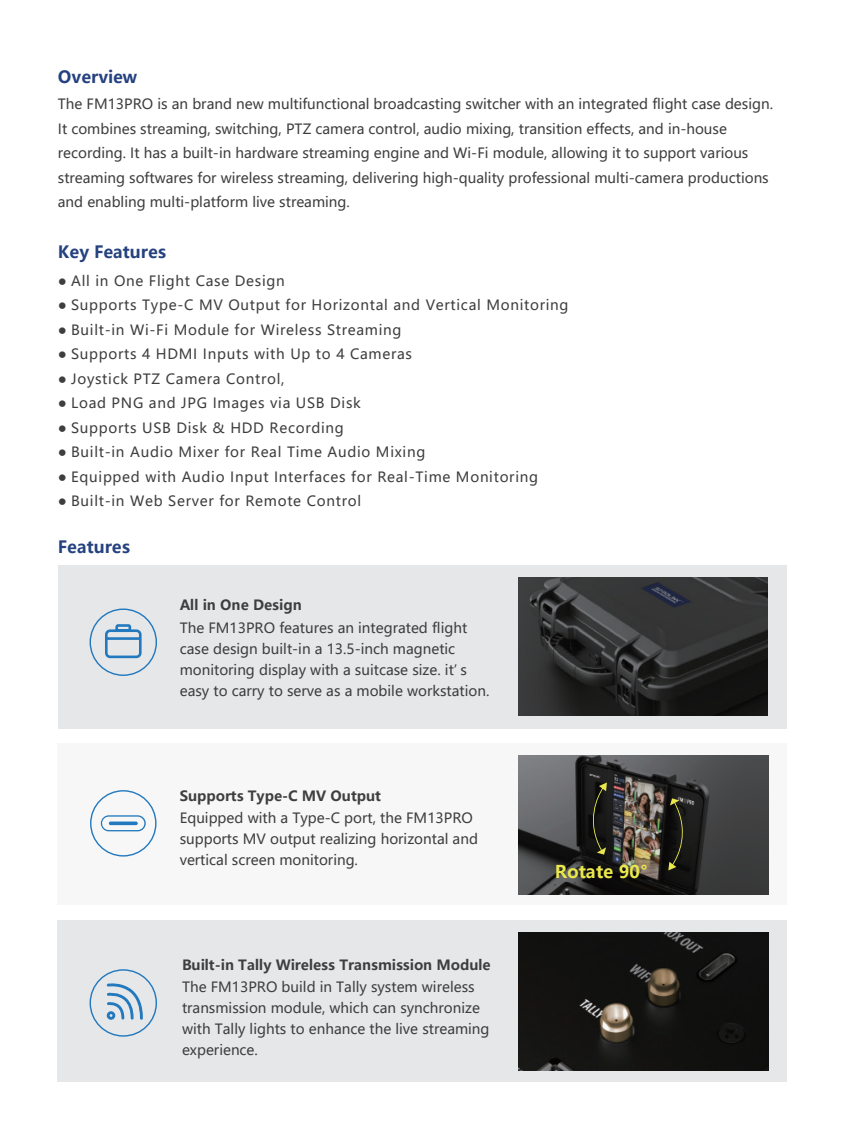
<style>
.page{position:relative;width:844px;height:1145px;background:#fff}
.page>*{position:absolute;margin:0;border:0;box-sizing:border-box;transform-origin:0 0}
.t1{font:700 17.5px "Microsoft Ya Hei";color:#eae84c}
.t2{font:700 16.8px "Microsoft Ya Hei";color:#254280}
.t3{font:14px/21px "Microsoft Ya Hei";color:#3e3e3f}
.t4{font:14px "Microsoft Ya Hei";letter-spacing:.05em;color:#3e3e3f}
.t5{font:700 14px "Microsoft Ya Hei";color:#3e3e3f}
</style>
<div class="page">
<div style="left:57px;top:743px;width:729px;height:162px;background:#f7f7f8"></div>
<img style="left:518px;top:756px;width:249px;height:138px">
<div style="left:57px;top:920px;width:729px;height:161px;background:#e6e7e9"></div>
<div style="left:58px;top:565px;width:728px;height:163px;background:#e6e7e9"></div>
<div style="left:89px;top:969px;width:68px;height:67px;border:1px solid #2379be;border-radius:50%"></div>
<svg style="left:107px;top:983px;width:36px;height:36px"></svg>
<div style="left:89px;top:608px;width:68px;height:68px;border:1px solid #2379be;border-radius:50%"></div>
<svg style="left:105px;top:624px;width:36px;height:34px"></svg>
<svg style="left:101px;top:815px;width:45px;height:16px"></svg>
<svg style="left:109px;top:821px;width:29px;height:4px"></svg>
<div style="left:90px;top:790px;width:66px;height:66px;border:1px solid #2379be;border-radius:50%"></div>
<img style="left:518px;top:932px;width:249px;height:138px">
<img style="left:518px;top:577px;width:249px;height:138px">
<svg style="left:584px;top:782px;width:22px;height:72px;background:#232217"></svg>
<svg style="left:668px;top:798px;width:22px;height:72px;background:#26261a"></svg>
<p class="t2" style="left:58px;top:65px;width:81px">Overview</p>
<p class="t3" style="left:58px;top:91px;width:716px;line-height:24.5px">The FM13PRO is an brand new multifunctional broadcasting switcher with an integrated flight case design.<br>It combines streaming, switching, PTZ camera control, audio mixing, transition effects, and in-house recording. It has a built-in hardware streaming engine and Wi-Fi module, allowing it to support various streaming softwares for wireless streaming, delivering high-quality professional multi-camera productions and enabling multi-platform live streaming.</p>
<p class="t2" style="left:58px;top:240px;width:110px">Key Features</p>
<p class="t4" style="left:58px;top:271px;width:228px">● All in One Flight Case Design</p>
<p class="t4" style="left:58px;top:296px;width:512px">● Supports Type-C MV Output for Horizontal and Vertical Monitoring</p>
<p class="t4" style="left:58px;top:320px;width:345px">● Built-in Wi-Fi Module for Wireless Streaming</p>
<p class="t4" style="left:58px;top:345px;width:355px">● Supports 4 HDMI Inputs with Up to 4 Cameras</p>
<p class="t4" style="left:58px;top:369px;width:228px">● Joystick PTZ Camera Control,</p>
<p class="t4" style="left:58px;top:394px;width:304px">● Load PNG and JPG Images via USB Disk</p>
<p class="t4" style="left:58px;top:418px;width:287px">● Supports USB Disk &amp; HDD Recording</p>
<p class="t4" style="left:58px;top:443px;width:369px">● Built-in Audio Mixer for Real Time Audio Mixing</p>
<p class="t4" style="left:58px;top:467px;width:481px">● Equipped with Audio Input Interfaces for Real-Time Monitoring</p>
<p class="t4" style="left:58px;top:492px;width:304px">● Built-in Web Server for Remote Control</p>
<p class="t2" style="left:58px;top:535px;width:74px">Features</p>
<p class="t5" style="left:180px;top:595px;width:123px">All in One Design</p>
<p class="t3" style="left:180px;top:616px;width:311px">The FM13PRO features an integrated flight case design built-in a 13.5-inch magnetic monitoring display with a suitcase size. it’s easy to carry to serve as a mobile workstation.</p>
<p class="t5" style="left:180px;top:786px;width:203px">Supports Type-C MV Output</p>
<p class="t3" style="left:180px;top:807px;width:300px">Equipped with a Type-C port, the FM13PRO supports MV output realizing horizontal and vertical screen monitoring.</p>
<p class="t5" style="left:182px;top:954px;width:310px">Built-in Tally Wireless Transmission Module</p>
<p class="t3" style="left:182px;top:975px;width:309px">The FM13PRO build in Tally system wireless transmission module, which can synchronize with Tally lights to enhance the live streaming experience.</p>
<p class="t1" style="left:555px;top:859px;width:94px">Rotate 90°</p>
</div>
